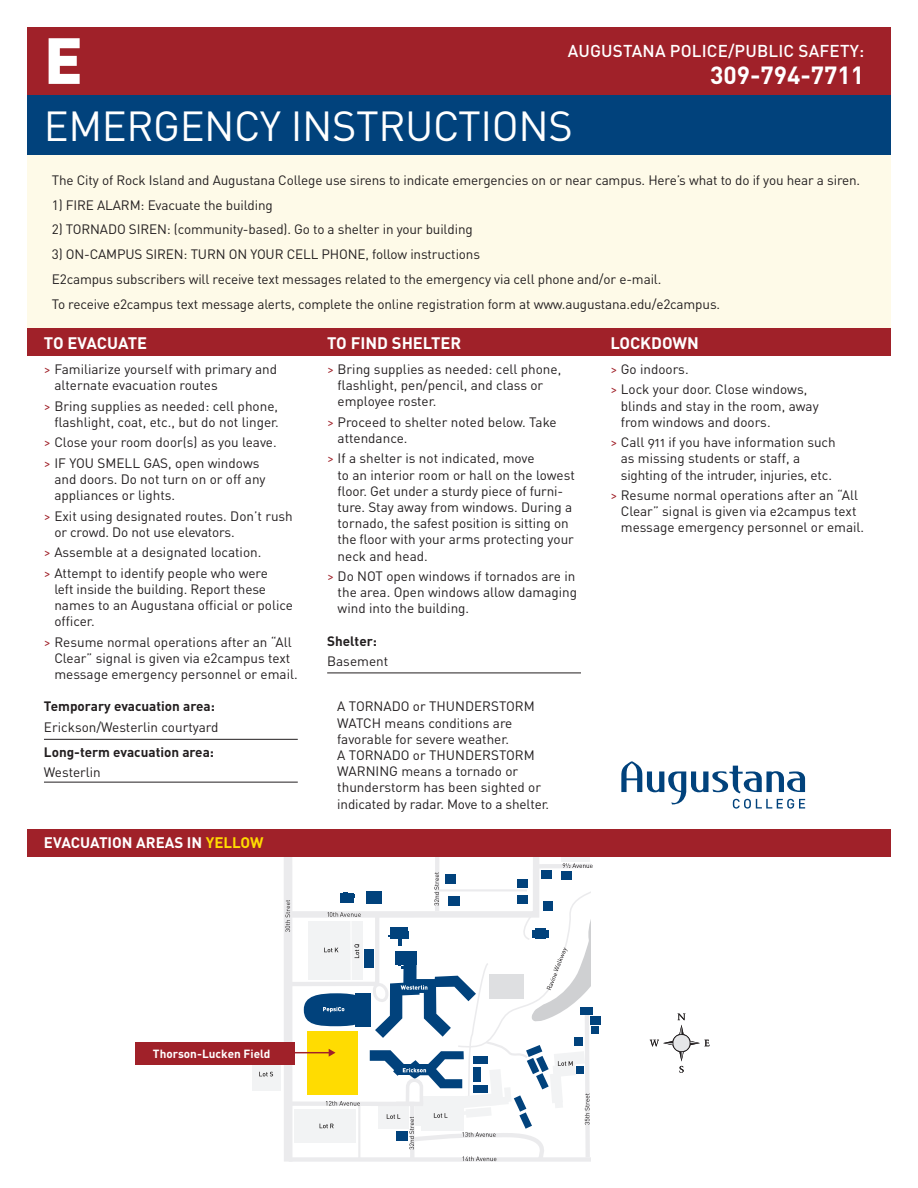
<style>
.page{position:relative;width:918px;height:1188px;background:#fff}
.page>*{position:absolute;margin:0;border:0;box-sizing:border-box;transform-origin:0 0}
.t1{font:900 64.2px "DINOT";color:#fff}
.t2{font:41.55px "DINOT";letter-spacing:-.01em;color:#fff}
.t3{font:700 24.6px "DINOT";color:#fff}
.t4{font:500 16.95px "DINOT";letter-spacing:.01em;color:#fff}
.t5{font:700 16.5px "DINOT";color:#fff}
.t6{font:700 15.15px "DINOT";color:#fff}
.t7{font:13.5px/16.2px "DINOT";color:#231f20}
.t8{font:700 13.5px "DINOT";color:#231f20}
.t9{font:700 11.7px "DINOT";color:#fff}
.s1{color:#a02129}
.s2{color:#ffdc01}
</style>
<div class="page">
<div style="left:591px;top:1027px;width:8px;height:7px;background:#01427c"></div>
<div style="left:252px;top:1059px;width:28px;height:31px;background:#f2f3f4"></div>
<svg style="left:259px;top:1072px;width:14px;height:4px"></svg>
<div style="left:591px;top:1017px;width:10px;height:8px;background:#01427c"></div>
<svg style="left:650px;top:1014px;width:60px;height:59px"></svg>
<div style="left:135px;top:1042px;width:160px;height:23px;background:#a02129"></div>
<svg style="left:284px;top:857px;width:309px;height:305px"></svg>
<div style="left:27px;top:95px;width:864px;height:233px;background:#fefae8"></div>
<div style="left:27px;top:95px;width:864px;height:59px;background:#01427c"></div>
<div style="left:27px;top:27px;width:864px;height:68px;background:#a02129"></div>
<div style="left:27px;top:328px;width:864px;height:27px;background:#a02129"></div>
<div style="left:27px;top:829px;width:864px;height:28px;background:#a02129"></div>
<hr style="left:44px;top:739px;width:254px;height:1px;background:#231f20">
<hr style="left:44px;top:782px;width:254px;height:1px;background:#231f20">
<svg style="left:621px;top:761px;width:184px;height:48px"></svg>
<hr style="left:327px;top:673px;width:254px;height:1px;background:#231f20">
<p class="t1" style="left:44px;top:17px;width:41px">E</p>
<p class="t4" style="left:568px;top:40px;width:298px">AUGUSTANA POLICE/PUBLIC SAFETY:</p>
<p class="t3" style="left:710px;top:58px;width:156px">309-794-7711</p>
<p class="t2" style="left:44px;top:98px;width:530px">EMERGENCY INSTRUCTIONS</p>
<p class="t7" style="left:52px;top:172px;width:810px">The City of Rock Island and Augustana College use sirens to indicate emergencies on or near campus. Here’s what to do if you hear a siren.</p>
<p class="t7" style="left:52px;top:196px;width:223px">1) FIRE ALARM: Evacuate the building</p>
<p class="t7" style="left:52px;top:221px;width:422px">2) TORNADO SIREN: (community-based). Go to a shelter in your building</p>
<p class="t7" style="left:52px;top:246px;width:430px">3) ON-CAMPUS SIREN: TURN ON YOUR CELL PHONE, follow instructions</p>
<p class="t7" style="left:52px;top:270px;width:611px">E2campus subscribers will receive text messages related to the emergency via cell phone and/or e-mail.</p>
<p class="t7" style="left:52px;top:295px;width:670px">To receive e2campus text message alerts, complete the online registration form at www.augustana.edu/e2campus.</p>
<p class="t5" style="left:44px;top:332px;width:105px">TO EVACUATE</p>
<p class="t7" style="left:54px;top:360px;width:224px;text-indent:-10px"><span class="s1">&gt;</span> Familiarize yourself with primary and alternate evacuation routes</p>
<p class="t7" style="left:44px;top:397px;width:236px;text-align:right"><span class="s1">&gt;</span> Bring supplies as needed: cell phone, flashlight, coat, etc., but do not linger.</p>
<p class="t7" style="left:44px;top:434px;width:234px"><span class="s1">&gt;</span> Close your room door(s) as you leave.</p>
<p class="t7" style="left:54px;top:454px;width:213px;text-indent:-10px"><span class="s1">&gt;</span> IF YOU SMELL GAS, open windows and doors. Do not turn on or off any appliances or lights.</p>
<p class="t7" style="left:54px;top:507px;width:240px;text-indent:-10px"><span class="s1">&gt;</span> Exit using designated routes. Don’t rush or crowd. Do not use elevators.</p>
<p class="t7" style="left:44px;top:544px;width:219px"><span class="s1">&gt;</span> Assemble at a designated location.</p>
<p class="t7" style="left:54px;top:564px;width:240px;text-indent:-10px"><span class="s1">&gt;</span> Attempt to identify people who were<br>left inside the building. Report these names to an Augustana official or police officer.</p>
<p class="t7" style="left:54px;top:633px;width:245px;text-indent:-10px"><span class="s1">&gt;</span> Resume normal operations after an “All<br>Clear” signal is given via e2campus text message emergency personnel or email.</p>
<p class="t8" style="left:44px;top:697px;width:172px">Temporary evacuation area:</p>
<p class="t7" style="left:44px;top:718px;width:176px">Erickson/Westerlin courtyard</p>
<p class="t8" style="left:44px;top:743px;width:172px">Long-term evacuation area:</p>
<p class="t7" style="left:44px;top:763px;width:58px">Westerlin</p>
<p class="t6" style="left:44px;top:832px;width:221px">EVACUATION AREAS IN <span class="s2">YELLOW</span></p>
<p class="t5" style="left:327px;top:332px;width:136px">TO FIND SHELTER</p>
<p class="t7" style="left:338px;top:360px;width:225px;text-indent:-10px"><span class="s1">&gt;</span> Bring supplies as needed: cell phone, flashlight, pen/pencil, and class or employee roster.</p>
<p class="t7" style="left:338px;top:413px;width:221px;text-indent:-10px"><span class="s1">&gt;</span> Proceed to shelter noted below. Take attendance.</p>
<p class="t7" style="left:338px;top:450px;width:239px;text-indent:-10px"><span class="s1">&gt;</span> If a shelter is not indicated, move<br>to an interior room or hall on the lowest floor. Get under a sturdy piece of furni&shy;ture. Stay away from windows. During a tornado, the safest position is sitting on the floor with your arms protecting your neck and head.</p>
<p class="t7" style="left:338px;top:568px;width:241px;text-indent:-10px"><span class="s1">&gt;</span> Do NOT open windows if tornados are in the area. Open windows allow damaging wind into the building.</p>
<p class="t8" style="left:327px;top:632px;width:51px">Shelter:</p>
<p class="t7" style="left:327px;top:653px;width:63px">Basement</p>
<p class="t7" style="left:337px;top:698px;width:214px">A TORNADO or THUNDERSTORM<br>WATCH means conditions are favorable for severe weather.<br>A TORNADO or THUNDERSTORM<br>WARNING means a tornado or thunderstorm has been sighted or indicated by radar. Move to a shelter.</p>
<p class="t5" style="left:610px;top:332px;width:90px">LOCKDOWN</p>
<p class="t7" style="left:610px;top:360px;width:80px"><span class="s1">&gt;</span> Go indoors.</p>
<p class="t7" style="left:621px;top:381px;width:199px;text-indent:-10px"><span class="s1">&gt;</span> Lock your door. Close windows, blinds and stay in the room, away from windows and doors.</p>
<p class="t7" style="left:621px;top:434px;width:217px;text-indent:-10px"><span class="s1">&gt;</span> Call 911 if you have information such as missing students or staff, a sighting of the intruder, injuries, etc.</p>
<p class="t7" style="left:621px;top:487px;width:245px;text-indent:-10px"><span class="s1">&gt;</span> Resume normal operations after an “All<br>Clear” signal is given via e2campus text message emergency personnel or email.</p>
<p class="t9" style="left:153px;top:1046px;width:119px">Thorson-Lucken Field</p>
</div>
